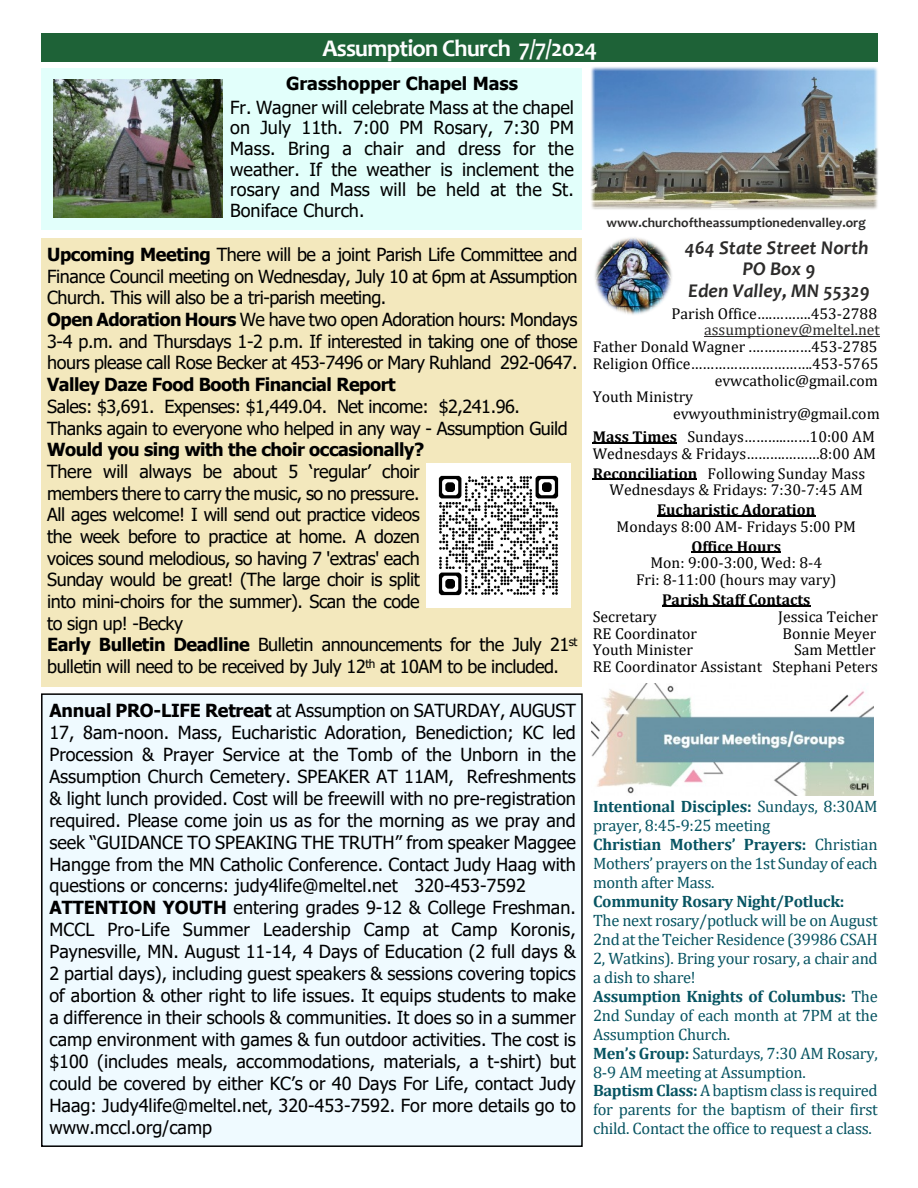
<style>
.page{position:relative;width:918px;height:1188px;background:#fff}
.page>*{position:absolute;margin:0;border:0;box-sizing:border-box;transform-origin:0 0}
.t1{font:700 24px "Candara";letter-spacing:-.03em;color:#fefefe}
.t2{font:italic 700 19.5px/21.6px "Candara";color:#2c2b2a;text-align:center}
.t3{font:18px/21.9px "Tahoma";color:#000;text-align:justify}
.t4{font:18px/21.8px "Tahoma";letter-spacing:-.025em;color:#000}
.t5{font:700 18px "Tahoma";letter-spacing:-.025em;color:#000}
.t6{font:700 18px "Tahoma";color:#000}
.t7{font:16.5px/18.9px "Cambria";letter-spacing:-.02em;color:#075462}
.t8{font:700 16.5px "Cambria";letter-spacing:-.02em;color:#075462}
.t9{font:15.75px/16.8px "Cambria";color:#000;text-align:right}
.t10{font:700 15.75px "Cambria";color:#000}
.t11{font:15.75px "Cambria";color:#2c2b2a}
.t12{font:700 13.5px "Candara";color:#2c2b2a}
.s1{font-weight:700}
</style>
<div class="page">
<hr style="left:704px;top:336px;width:176px;height:1px;background:#2c2b2a">
<hr style="left:593px;top:442px;width:84px;height:1px;background:#000">
<hr style="left:593px;top:479px;width:104px;height:1px;background:#000">
<hr style="left:657px;top:515px;width:158px;height:2px;background:#000">
<hr style="left:691px;top:552px;width:90px;height:1px;background:#000">
<hr style="left:662px;top:605px;width:149px;height:1px;background:#000">
<img style="left:591px;top:67px;width:287px;height:248px">
<div style="left:41px;top:33px;width:837px;height:29px;background:#1e6237"></div>
<div style="left:41px;top:238px;width:541px;height:448px;background:#f3e8bd"></div>
<img style="left:426px;top:463px;width:144px;height:144px">
<img style="left:591px;top:683px;width:282px;height:113px">
<div style="left:41px;top:68px;width:541px;height:162px;background:#e2fffb"></div>
<img style="left:53px;top:80px;width:169px;height:138px">
<div style="left:42px;top:694px;width:540px;height:452px;background:#effaff"></div>
<div style="left:41px;top:693px;width:542px;height:454px;border:2px solid #000"></div>
<h1 class="t1" style="left:322px;top:39px;width:277px">Assumption Church 7/7/2024</h1>
<p class="t6" style="left:286px;top:76px;width:233px">Grasshopper Chapel Mass</p>
<p class="t3" style="left:230px;top:99px;width:345px;line-height:20.5px">Fr. Wagner will celebrate Mass at the chapel on July 11th. 7:00 PM Rosary, 7:30 PM Mass. Bring a chair and dress for the weather. If the weather is inclement the rosary and Mass will be held at the St.<br>Boniface Church.</p>
<p class="t4" style="left:47px;top:245px;width:532px"><span class="s1">Upcoming Meeting</span> There will be a joint Parish Life Committee and Finance Council meeting on Wednesday, July 10 at 6pm at Assumption Church. This will also be a tri-parish meeting.<br><span class="s1">Open Adoration Hours</span> We have two open Adoration hours: Mondays 3-4 p.m. and Thursdays 1-2 p.m. If interested in taking one of those hours please call Rose Becker at 453-7496 or Mary Ruhland 292-0647.</p>
<p class="t5" style="left:47px;top:377px;width:350px">Valley Daze Food Booth Financial Report</p>
<p class="t4" style="left:47px;top:397px;width:522px">Sales: $3,691. Expenses: $1,449.04. Net income: $2,241.96.<br>Thanks again to everyone who helped in any way - Assumption Guild</p>
<p class="t5" style="left:47px;top:442px;width:378px">Would you sing with the choir occasionally?</p>
<p class="t4" style="left:47px;top:462px;width:532px">There will always be about 5 ‘regular’ choir<br>members there to carry the music, so no pressure.<br>All ages welcome! I will send out practice videos<br>the week before to practice at home. A dozen<br>voices sound melodious, so having 7 'extras' each<br>Sunday would be great! (The large choir is split<br>into mini-choirs for the summer). Scan the code<br>to sign up! -Becky<br><span class="s1">Early Bulletin Deadline</span> Bulletin announcements for the July 21<sup>st </sup>bulletin will need to be received by July 12<sup>th</sup> at 10AM to be included.</p>
<p class="t3" style="left:49px;top:701px;width:528px;text-align:left"><span class="s1">Annual PRO-LIFE Retreat</span> at Assumption on SATURDAY, AUGUST 17, 8am-noon. Mass, Eucharistic Adoration, Benediction; KC led Procession &amp; Prayer Service at the Tomb of the Unborn in the Assumption Church Cemetery. SPEAKER AT 11AM, Refreshments &amp; light lunch provided. Cost will be freewill with no pre-registration required. Please come join us as for the morning as we pray and seek “GUIDANCE TO SPEAKING THE TRUTH” from speaker Maggee Hangge from the MN Catholic Conference. Contact Judy Haag with questions or concerns: judy4life@meltel.net 320-453-7592<br><span class="s1">ATTENTION YOUTH</span> entering grades 9-12 &amp; College Freshman.<br>MCCL Pro-Life Summer Leadership Camp at Camp Koronis, Paynesville, MN. August 11-14, 4 Days of Education (2 full days &amp; 2 partial days), including guest speakers &amp; sessions covering topics of abortion &amp; other right to life issues. It equips students to make a difference in their schools &amp; communities. It does so in a summer camp environment with games &amp; fun outdoor activities. The cost is $100 (includes meals, accommodations, materials, a t-shirt) but could be covered by either KC’s or 40 Days For Life, contact Judy Haag: Judy4life@meltel.net, 320-453-7592. For more details go to www.mccl.org/camp</p>
<p class="t12" style="left:607px;top:217px;width:261px">www.churchoftheassumptionedenvalley.org</p>
<p class="t2" style="left:685px;top:239px;width:187px">464 State Street North<br>PO Box 9<br>Eden Valley, MN 55329</p>
<p class="t9" style="left:672px;top:306px;width:207px">Parish Office….……….453-2788</p>
<p class="t11" style="left:704px;top:323px;width:177px">assumptionev@meltel.net</p>
<p class="t9" style="left:593px;top:339px;width:286px">Father Donald Wagner .……………453-2785</p>
<p class="t9" style="left:593px;top:356px;width:287px">Religion Office………………………….453-5765</p>
<p class="t9" style="left:715px;top:373px;width:165px">evwcatholic@gmail.com</p>
<p class="t9" style="left:593px;top:390px;width:102px">Youth Ministry</p>
<p class="t9" style="left:673px;top:406px;width:208px">evwyouthministry@gmail.com</p>
<p class="t9" style="left:593px;top:429px;width:285px;text-align:left"><span class="s1">Mass Times</span> Sundays………..……10:00 AM<br>Wednesdays &amp; Fridays……….………8:00 AM</p>
<p class="t9" style="left:593px;top:466px;width:274px"><span class="s1">Reconciliation</span> Following Sunday Mass<br>Wednesdays &amp; Fridays: 7:30-7:45 AM</p>
<p class="t10" style="left:657px;top:503px;width:160px">Eucharistic Adoration</p>
<p class="t9" style="left:617px;top:519px;width:241px">Mondays 8:00 AM- Fridays 5:00 PM</p>
<p class="t10" style="left:691px;top:539px;width:91px">Office Hours</p>
<p class="t9" style="left:636px;top:556px;width:202px;text-align:center">Mon: 9:00-3:00, Wed: 8-4<br>Fri: 8-11:00 (hours may vary)</p>
<p class="t10" style="left:662px;top:593px;width:150px">Parish Staff Contacts</p>
<p class="t9" style="left:593px;top:609px;width:66px">Secretary</p>
<p class="t9" style="left:778px;top:609px;width:101px">Jessica Teicher</p>
<p class="t9" style="left:593px;top:626px;width:106px">RE Coordinator</p>
<p class="t9" style="left:783px;top:626px;width:95px">Bonnie Meyer</p>
<p class="t9" style="left:593px;top:643px;width:102px">Youth Minister</p>
<p class="t9" style="left:593px;top:643px;width:287px">Sam Mettler<br>RE Coordinator Assistant Stephani Peters</p>
<p class="t7" style="left:593px;top:798px;width:286px"><span class="s1">Intentional Disciples:</span> Sundays, 8:30AM prayer, 8:45-9:25 meeting<br><span class="s1">Christian Mothers’ Prayers:</span> Christian Mothers’ prayers on the 1st Sunday of each month after Mass.</p>
<p class="t8" style="left:593px;top:894px;width:253px">Community Rosary Night/Potluck:</p>
<p class="t7" style="left:593px;top:912px;width:286px">The next rosary/potluck will be on August 2nd at the Teicher Residence (39986 CSAH 2, Watkins). Bring your rosary, a chair and a dish to share!<br><span class="s1">Assumption Knights of Columbus:</span> The 2nd Sunday of each month at 7PM at the Assumption Church.<br><span class="s1">Men’s Group:</span> Saturdays, 7:30 AM Rosary, 8-9 AM meeting at Assumption.<br><span class="s1">Baptism Class:</span> A baptism class is required for parents for the baptism of their first child. Contact the office to request a class.</p>
</div>
